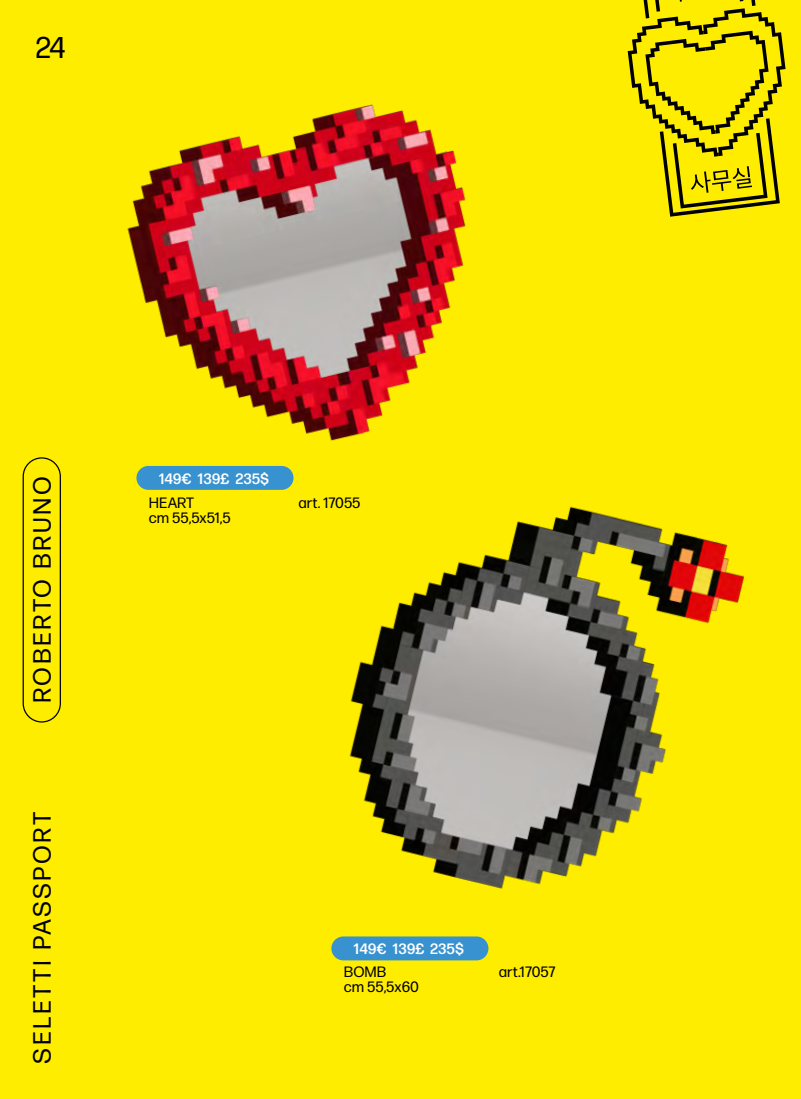
<style>
.page{position:relative;width:801px;height:1099px;background:#fff}
.page>*{position:absolute;margin:0;border:0;box-sizing:border-box;transform-origin:0 0}
.t1{font:30px "Forma DJR Micro";color:#000}
.t2{font:25px "Forma DJR Micro";letter-spacing:.1em;color:#000}
.t3{font:15px/15px "Forma DJR Micro";color:#000}
.t4{font:500 15px "Forma DJR Micro";letter-spacing:-.005em;color:#fff}
</style>
<div class="page">
<div style="left:0;top:0;width:801px;height:1098px;background:#ffed00"></div>
<svg style="left:628px;top:0;width:157px;height:217px"></svg>
<div style="left:23px;top:457px;width:38px;height:265px;border:1px solid #000;border-radius:19px"></div>
<img style="left:42px;top:104px;width:424px;height:409px">
<img style="left:230px;top:404px;width:515px;height:557px">
<div style="left:136px;top:466px;width:157px;height:24px;background:#3892d0;border-radius:12px"></div>
<div style="left:331px;top:936px;width:157px;height:24px;background:#3892d0;border-radius:12px"></div>
<h1 class="t1" style="left:35px;top:29px;width:32px">24</h1>
<h2 class="t2" style="left:26px;top:703px;width:229px;rotate:-90deg">ROBERTO BRUNO</h2>
<h2 class="t2" style="left:26px;top:1063px;width:253px;rotate:-90deg">SELETTI PASSPORT</h2>
<p class="t4" style="left:159px;top:468px;width:112px">149€ 139£ 235$</p>
<p class="t3" style="left:149px;top:495px;width:83px">HEART<br>cm 55,5x51,5</p>
<p class="t3" style="left:298px;top:495px;width:64px">art. 17055</p>
<p class="t4" style="left:354px;top:939px;width:112px">149€ 139£ 235$</p>
<p class="t3" style="left:344px;top:964px;width:77px">BOMB<br>cm 55,5x60</p>
<p class="t3" style="left:499px;top:964px;width:58px">art.17057</p>
</div>
